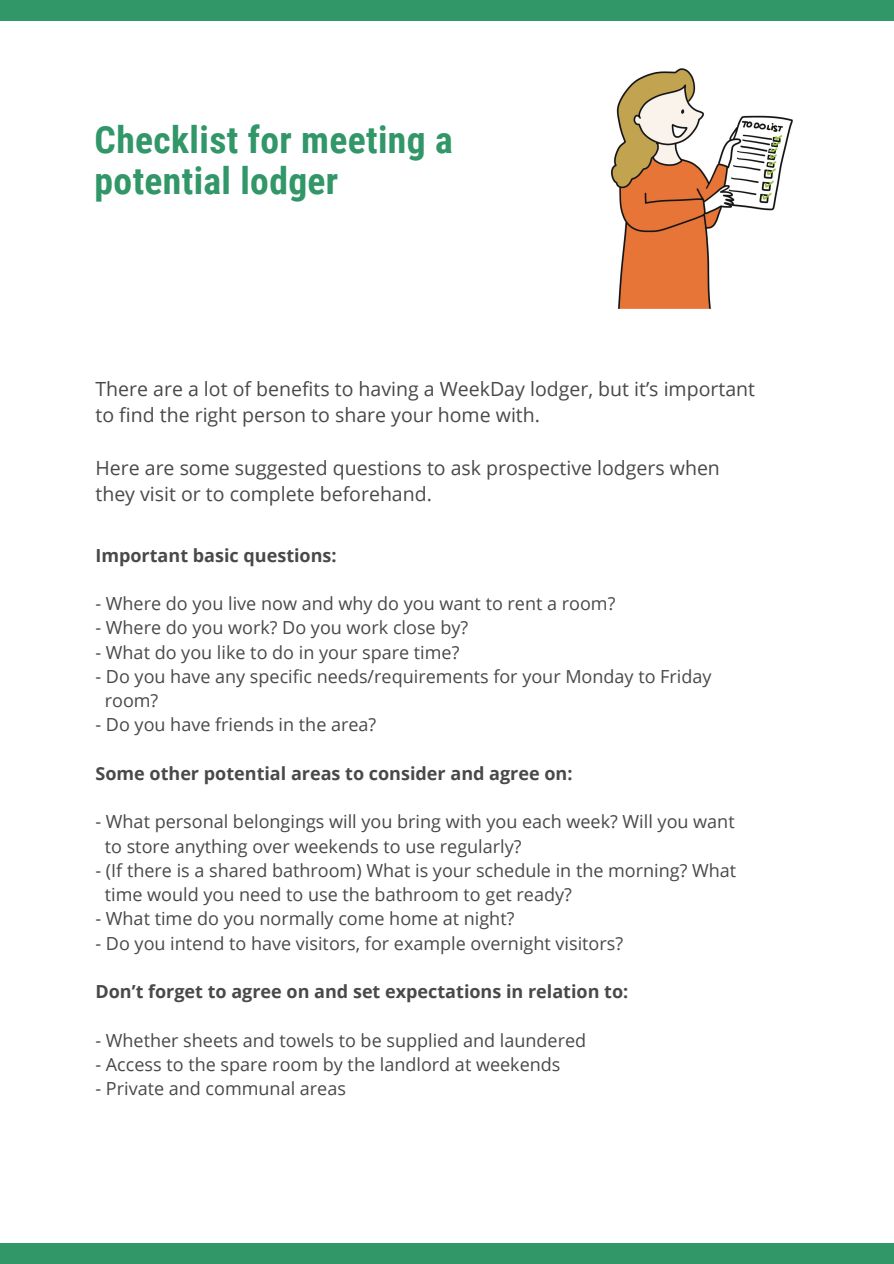
<style>
.page{position:relative;width:894px;height:1264px;background:#fff}
.page>*{position:absolute;margin:0;border:0;box-sizing:border-box;transform-origin:0 0}
.t1{font:700 37.5px/40.5px "Roboto Condensed";letter-spacing:.01em;color:#319668}
.t2{font:19.5px/26.4px "Open Sans";color:#494949}
.t3{font:18px/24.3px "Open Sans";color:#494949}
.t4{font:700 18px "Open Sans";color:#494949}
</style>
<div class="page">
<div style="left:0;top:1243px;width:893px;height:20px;background:#319668"></div>
<div style="left:0;top:0;width:893px;height:20px;background:#319668"></div>
<img style="left:611px;top:68px;width:182px;height:241px">
<h1 class="t1" style="left:95px;top:120px;width:359px">Checklist for meeting a potential lodger</h1>
<p class="t2" style="left:95px;top:375px;width:661px">There are a lot of benefits to having a WeekDay lodger, but it’s important to find the right person to share your home with.</p>
<p class="t2" style="left:95px;top:454px;width:625px">Here are some suggested questions to ask prospective lodgers when they visit or to complete beforehand.</p>
<p class="t4" style="left:95px;top:542px;width:243px">Important basic questions:</p>
<p class="t3" style="left:95px;top:591px;width:521px">- Where do you live now and why do you want to rent a room?</p>
<p class="t3" style="left:95px;top:615px;width:374px">- Where do you work? Do you work close by?</p>
<p class="t3" style="left:95px;top:639px;width:365px">- What do you like to do in your spare time?</p>
<p class="t3" style="left:105px;top:663px;width:608px;text-indent:-9px">- Do you have any specific needs/requirements for your Monday to Friday room?</p>
<p class="t3" style="left:95px;top:712px;width:282px">- Do you have friends in the area?</p>
<p class="t4" style="left:95px;top:760px;width:478px">Some other potential areas to consider and agree on:</p>
<p class="t3" style="left:105px;top:809px;width:631px;text-indent:-9px">- What personal belongings will you bring with you each week? Will you want to store anything over weekends to use regularly?</p>
<p class="t3" style="left:105px;top:857px;width:632px;text-indent:-9px">- (If there is a shared bathroom) What is your schedule in the morning? What time would you need to use the bathroom to get ready?</p>
<p class="t3" style="left:95px;top:906px;width:420px">- What time do you normally come home at night?</p>
<p class="t3" style="left:95px;top:930px;width:529px">- Do you intend to have visitors, for example overnight visitors?</p>
<p class="t4" style="left:95px;top:978px;width:534px">Don’t forget to agree on and set expectations in relation to:</p>
<p class="t3" style="left:95px;top:1027px;width:492px">- Whether sheets and towels to be supplied and laundered</p>
<p class="t3" style="left:95px;top:1051px;width:466px">- Access to the spare room by the landlord at weekends</p>
<p class="t3" style="left:95px;top:1075px;width:252px">- Private and communal areas</p>
</div>
